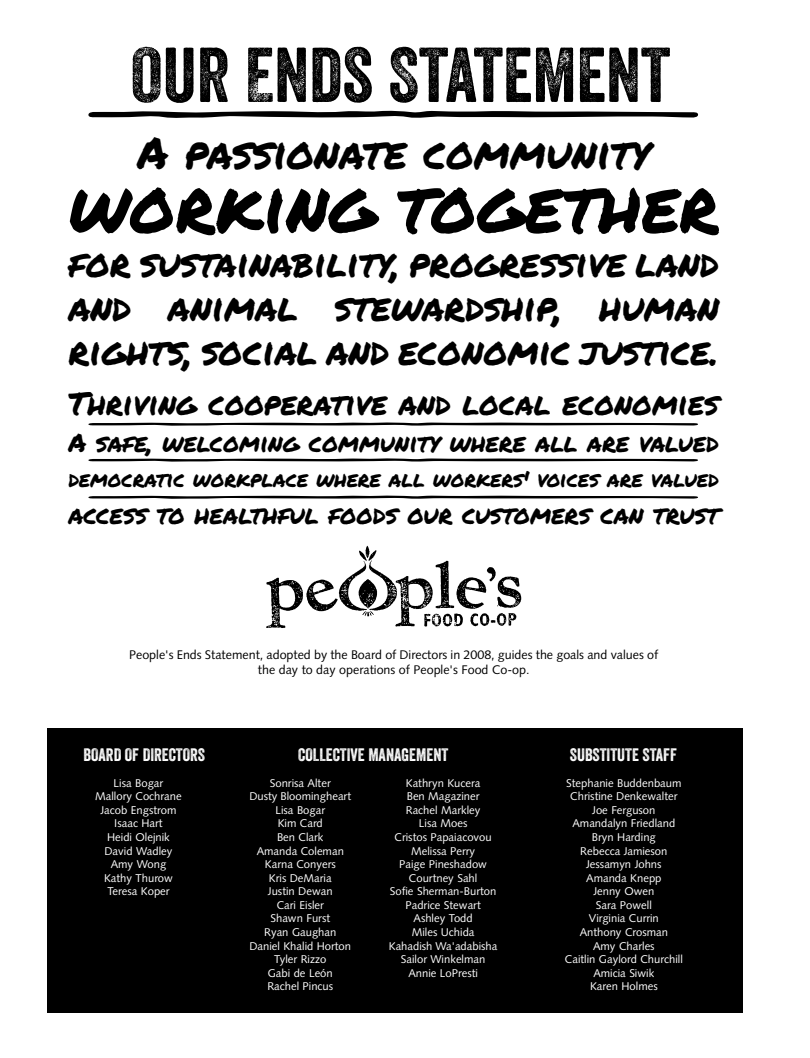
<style>
.page{position:relative;width:810px;height:1058px;background:#fff}
.page>*{position:absolute;margin:0;border:0;box-sizing:border-box;transform-origin:0 0}
.t1{font:75px "Veneer Two";color:#000}
.t2{font:73.75px "Permanent Marker";color:#000}
.t3{font:44.25px "Permanent Marker";color:#000}
.t4{font:38.38px/44.2px "Permanent Marker";color:#000;text-align:justify}
.t5{font:31.5px "Permanent Marker";color:#000}
.t6{font:26px "Permanent Marker";color:#000}
.t7{font:25.62px "Permanent Marker";color:#000}
.t8{font:21.75px "Permanent Marker";color:#000}
.t9{font:17.5px "Veneer";color:#fff}
.t10{font:12.5px/15px "Syntax LT Std";color:#000;text-align:center}
.t11{font:11.25px/13.5px "Syntax LT Std";color:#fff;text-align:center}
</style>
<div class="page">
<div style="left:47px;top:728px;width:695px;height:284px;background:#000"></div>
<svg style="left:88px;top:111px;width:610px;height:7px;background:#3d3d3d"></svg>
<svg style="left:88px;top:422px;width:610px;height:3px;background:#4c4c4c"></svg>
<svg style="left:88px;top:458px;width:610px;height:3px;background:#464646"></svg>
<svg style="left:88px;top:495px;width:610px;height:4px"></svg>
<svg style="left:266px;top:546px;width:255px;height:82px"></svg>
<h1 class="t1" style="left:131px;top:29px;width:541px">OUR ENDS STATEMENT</h1>
<h3 class="t3" style="left:138px;top:120px;width:514px">A passionate community</h3>
<h2 class="t2" style="left:68px;top:151px;width:652px">working together</h2>
<h3 class="t4" style="left:68px;top:240px;width:652px">for sustainability, progressive land and animal stewardship, human rights, social and economic justice.</h3>
<h3 class="t5" style="left:68px;top:380px;width:652px">Thriving cooperative and local economies</h3>
<h3 class="t7" style="left:68px;top:423px;width:652px">A safe, welcoming community where all are valued</h3>
<h3 class="t8" style="left:68px;top:463px;width:652px">democratic workplace where all workers' voices are valued</h3>
<h3 class="t6" style="left:68px;top:495px;width:652px">access to healthful foods our customers can trust</h3>
<p class="t10" style="left:129px;top:647px;width:531px">People's Ends Statement, adopted by the Board of Directors in 2008, guides the goals and values of the day to day operations of People's Food Co-op.</p>
<h3 class="t9" style="left:83px;top:743px;width:123px">BOARD OF DIRECTORS</h3>
<h3 class="t9" style="left:298px;top:743px;width:152px">COLLECTIVE MANAGEMENT</h3>
<h3 class="t9" style="left:570px;top:743px;width:109px">SUBSTITUTE STAFF</h3>
<p class="t11" style="left:389px;top:776px;width:110px">Kathryn Kucera<br>Ben Magaziner<br>Rachel Markley<br>Lisa Moes<br>Cristos Papaiacovou<br>Melissa Perry<br>Paige Pineshadow<br>Courtney Sahl<br>Sofie Sherman-Burton<br>Padrice Stewart<br>Ashley Todd<br>Miles Uchida<br>Kahadish Wa'adabisha<br>Sailor Winkelman<br>Annie LoPresti</p>
<p class="t11" style="left:565px;top:776px;width:119px">Stephanie Buddenbaum<br>Christine Denkewalter<br>Joe Ferguson<br>Amandalyn Friedland<br>Bryn Harding<br>Rebecca Jamieson<br>Jessamyn Johns<br>Amanda Knepp<br>Jenny Owen<br>Sara Powell<br>Virginia Currin<br>Anthony Crosman<br>Amy Charles<br>Caitlin Gaylord Churchill<br>Amicia Siwik<br>Karen Holmes</p>
<p class="t11" style="left:249px;top:776px;width:103px">Sonrisa Alter<br>Dusty Bloomingheart<br>Lisa Bogar<br>Kim Card<br>Ben Clark<br>Amanda Coleman<br>Karna Conyers<br>Kris DeMaria<br>Justin Dewan<br>Cari Eisler<br>Shawn Furst<br>Ryan Gaughan<br>Daniel Khalid Horton<br>Tyler Rizzo<br>Gabi de León<br>Rachel Pincus</p>
<p class="t11" style="left:95px;top:776px;width:88px">Lisa Bogar<br>Mallory Cochrane<br>Jacob Engstrom<br>Isaac Hart<br>Heidi Olejnik<br>David Wadley<br>Amy Wong<br>Kathy Thurow<br>Teresa Koper</p>
</div>
